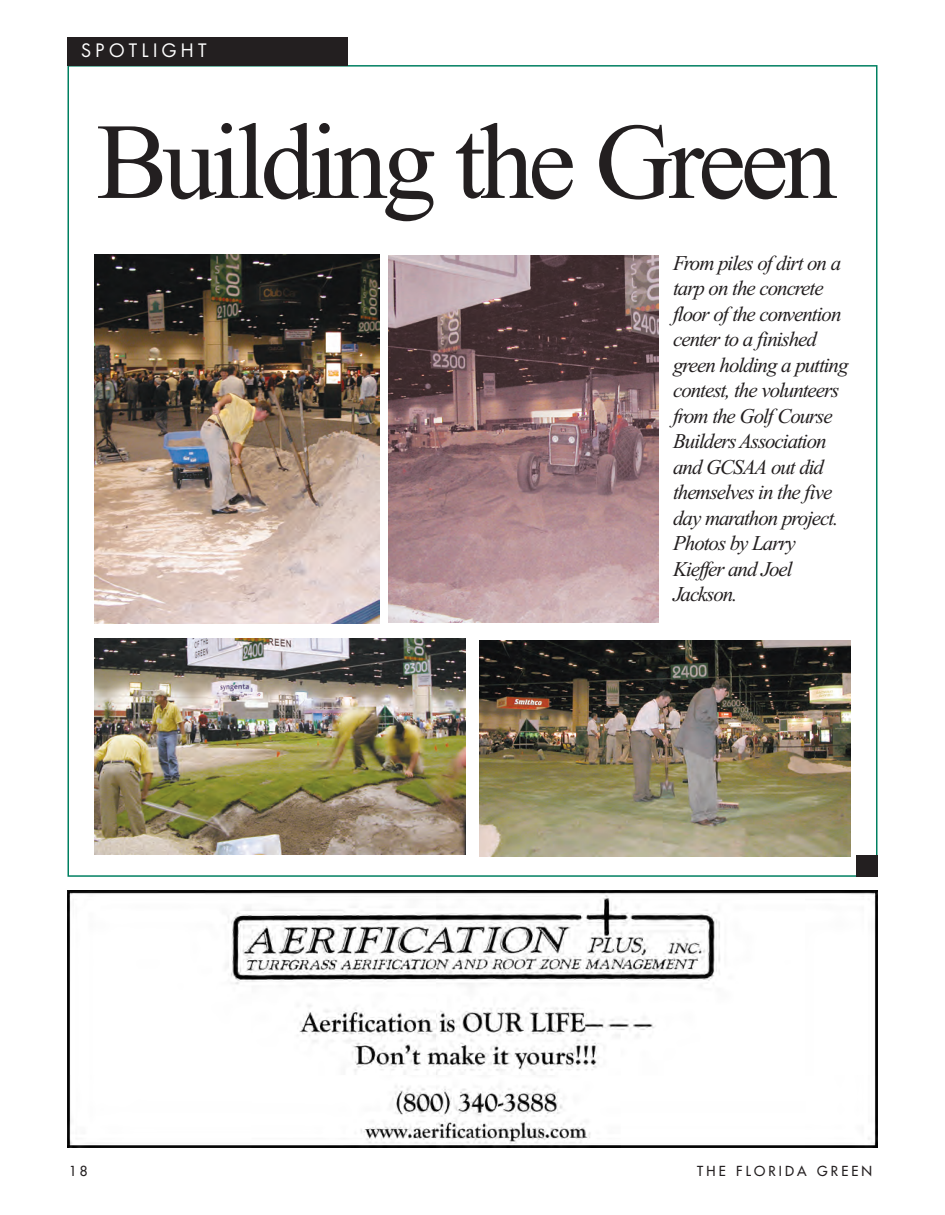
<style>
.page{position:relative;width:945px;height:1215px;background:#fff}
.page>*{position:absolute;margin:0;border:0;box-sizing:border-box;transform-origin:0 0}
.t1{font:108px "Times New Roman";letter-spacing:-.05em;color:#231f20}
.t2{font:italic 21px/25.5px "Times New Roman";letter-spacing:-.05em;color:#231f20}
.t3{font:18px "Futura";letter-spacing:.245em;color:#fff}
.t4{font:13.5px "Futura";letter-spacing:.23em;color:#231f20}
</style>
<div class="page">
<div style="left:68px;top:38px;width:280px;height:28px;background:#231f20"></div>
<img style="left:68px;top:891px;width:809px;height:256px">
<img style="left:94px;top:254px;width:286px;height:369px">
<img style="left:388px;top:255px;width:270px;height:368px">
<img style="left:94px;top:638px;width:372px;height:216px">
<img style="left:479px;top:640px;width:371px;height:216px">
<div style="left:856px;top:855px;width:22px;height:22px;background:#231f20"></div>
<p class="t3" style="left:81px;top:42px;width:127px">SPOTLIGHT</p>
<h1 class="t1" style="left:96px;top:123px;width:743px">Building the Green</h1>
<p class="t2" style="left:673px;top:252px;width:177px">From piles of dirt on a tarp on the concrete floor of the convention center to a finished green holding a putting contest, the volunteers from the Golf Course<br>Builders Association and GCSAA out did themselves in the five day marathon project.<br>Photos by Larry<br>Kieffer and Joel<br>Jackson.</p>
<p class="t4" style="left:69px;top:1165px;width:20px">18</p>
<p class="t4" style="left:697px;top:1165px;width:177px">THE FLORIDA GREEN</p>
</div>
